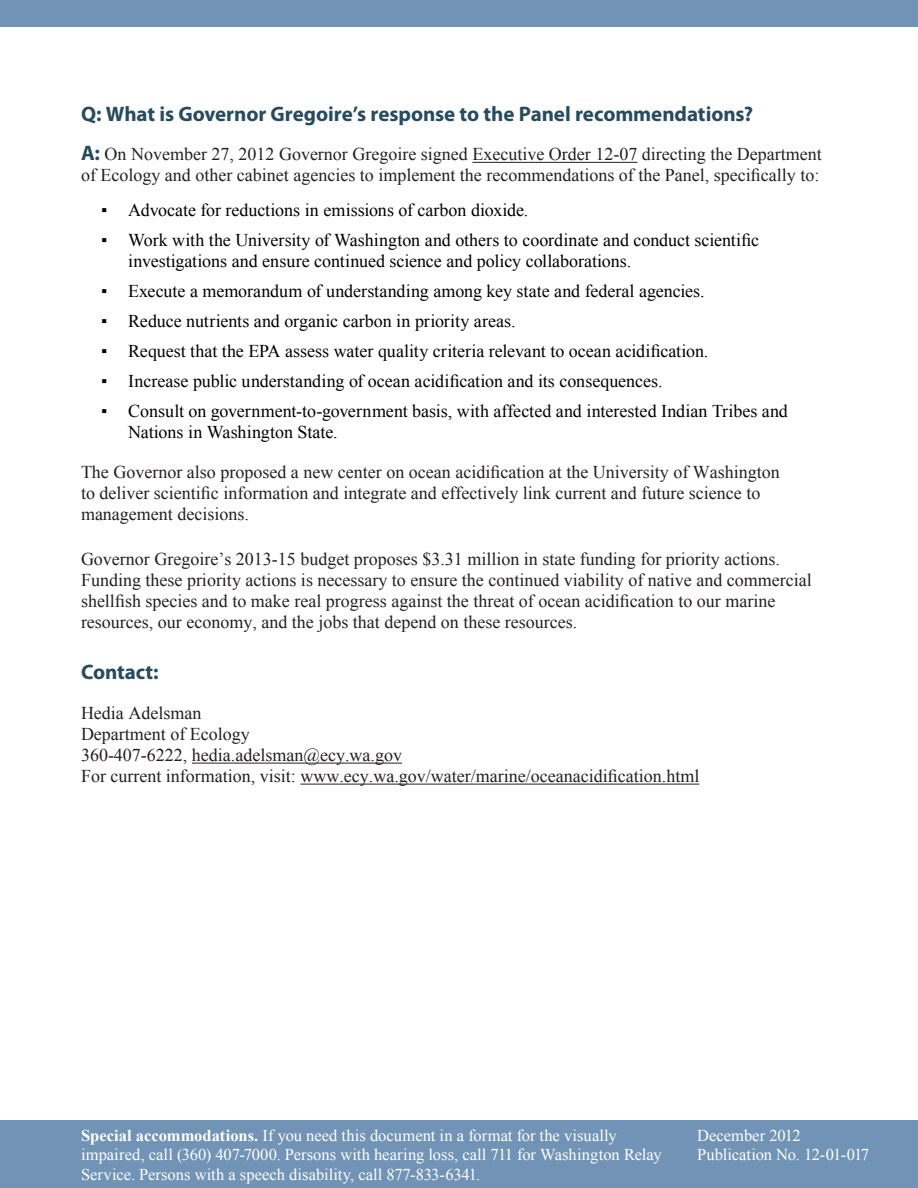
<style>
.page{position:relative;width:918px;height:1188px;background:#fff}
.page>*{position:absolute;margin:0;border:0;box-sizing:border-box;transform-origin:0 0}
.Section_Sublead{font:700 21px "Myriad Pro";letter-spacing:-.005em;color:#274b5e}
.Body{font:18px/21px "Times New Roman";color:#231f20}
.Short_List{font:18px/21px "Times New Roman";color:#000}
.Body-2{font:16.5px/19.5px "Times New Roman";color:#fff}
.s1{font-family:"Myriad Pro";font-weight:700;font-size:21px;color:#274b5e}
.s2{font-weight:700}
</style>
<div class="page">
<div style="left:0;top:1120px;width:918px;height:68px;background:#7194b6"></div>
<div style="left:0;top:0;width:918px;height:27px;background:#7194b6"></div>
<hr style="left:472px;top:162px;width:165px;height:1px;background:#231f20">
<hr style="left:192px;top:763px;width:210px;height:1px;background:#231f20">
<hr style="left:300px;top:784px;width:399px;height:1px;background:#231f20">
<p class="Section_Sublead" style="left:81px;top:100px;width:674px">Q: What is Governor Gregoire’s response to the Panel recommendations?</p>
<p class="Body" style="left:81px;top:144px;width:742px"><span class="s1">A:</span> On November 27, 2012 Governor Gregoire signed Executive Order 12-07 directing the Department of Ecology and other cabinet agencies to implement the recommendations of the Panel, specifically to:</p>
<p class="Short_List" style="left:101px;top:199px;width:429px">▪ Advocate for reductions in emissions of carbon dioxide.</p>
<p class="Short_List" style="left:128px;top:229px;width:632px;text-indent:-27px">▪ Work with the University of Washington and others to coordinate and conduct scientific investigations and ensure continued science and policy collaborations.</p>
<p class="Short_List" style="left:101px;top:280px;width:605px">▪ Execute a memorandum of understanding among key state and federal agencies.</p>
<p class="Short_List" style="left:101px;top:310px;width:416px">▪ Reduce nutrients and organic carbon in priority areas.</p>
<p class="Short_List" style="left:101px;top:340px;width:609px">▪ Request that the EPA assess water quality criteria relevant to ocean acidification.</p>
<p class="Short_List" style="left:101px;top:370px;width:563px">▪ Increase public understanding of ocean acidification and its consequences.</p>
<p class="Short_List" style="left:128px;top:400px;width:661px;text-indent:-27px">▪ Consult on government-to-government basis, with affected and interested Indian Tribes and<br>Nations in Washington State.</p>
<p class="Body" style="left:81px;top:462px;width:700px">The Governor also proposed a new center on ocean acidification at the University of Washington to deliver scientific information and integrate and effectively link current and future science to management decisions.</p>
<p class="Body" style="left:81px;top:549px;width:732px">Governor Gregoire’s 2013-15 budget proposes $3.31 million in state funding for priority actions.<br>Funding these priority actions is necessary to ensure the continued viability of native and commercial shellfish species and to make real progress against the threat of ocean acidification to our marine resources, our economy, and the jobs that depend on these resources.</p>
<p class="Section_Sublead" style="left:81px;top:659px;width:79px">Contact:</p>
<p class="Body" style="left:81px;top:702px;width:620px">Hedia Adelsman<br>Department of Ecology<br>360-407-6222, hedia.adelsman@ecy.wa.gov<br>For current information, visit: www.ecy.wa.gov/water/marine/oceanacidification.html</p>
<p class="Body-2" style="left:81px;top:1125px;width:582px"><span class="s2">Special accommodations.</span> If you need this document in a format for the visually impaired, call (360) 407-7000. Persons with hearing loss, call 711 for Washington Relay<br>Service. Persons with a speech disability, call 877-833-6341.</p>
<p class="Body-2" style="left:697px;top:1125px;width:174px">December 2012<br>Publication No. 12-01-017</p>
</div>
